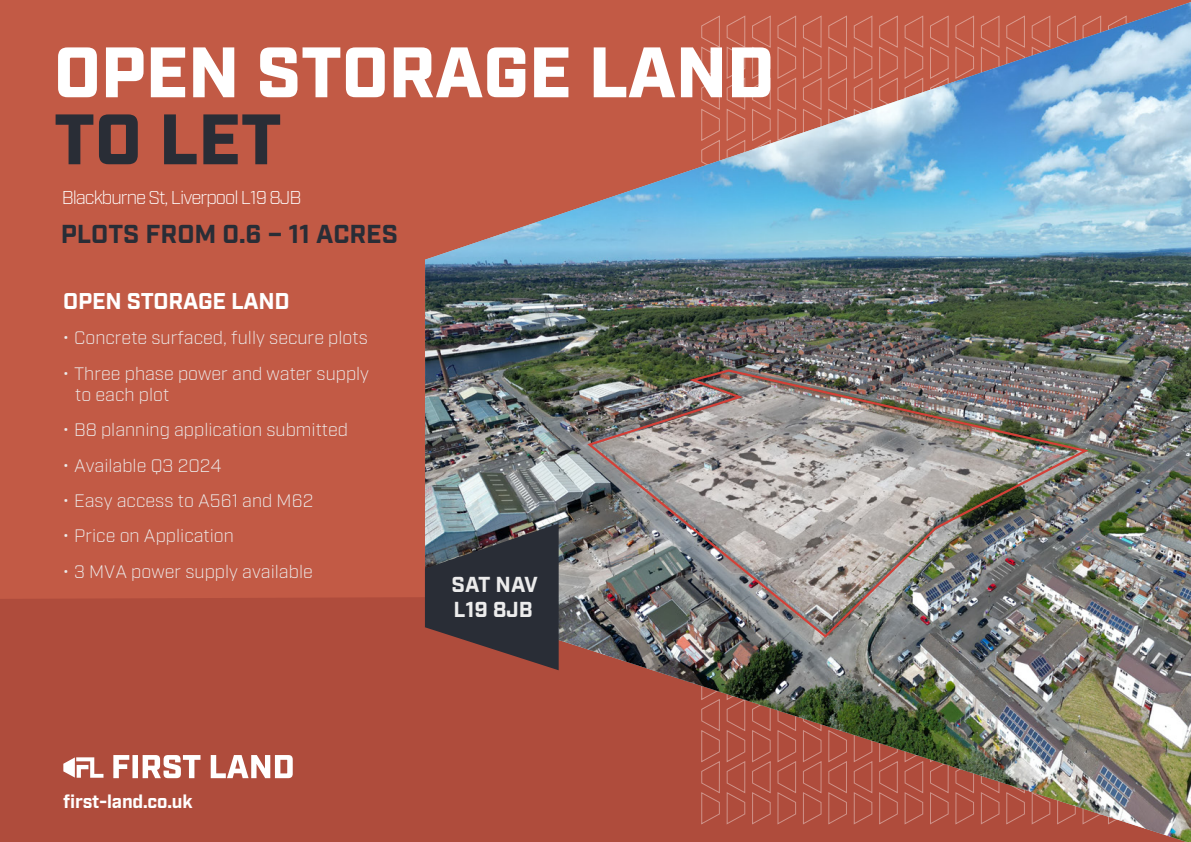
<style>
.page{position:relative;width:1191px;height:842px;background:#c25a45}
.page>*{position:absolute;margin:0;border:0;box-sizing:border-box;transform-origin:0 0}
.t1{font:900 71.2px "Industry";color:#fff}
.t2{font:900 71.2px "Industry";color:#292d36}
.t3{font:700 26px "Industry";letter-spacing:-.005em;color:#292d36}
.t4{font:700 22.8px "Industry";letter-spacing:-.01em;color:#fff}
.t5{font:700 21.7px "Industry";color:#ededed}
.t6{font:700 21.7px "Industry";letter-spacing:-.035em;color:#ececec}
.t7{font:300 18.6px "Industry";letter-spacing:-.055em;color:#fff}
.t8{font:700 18.5px "Industry";letter-spacing:-.01em;color:#fff}
.t9{font:300 18px/21.6px "Industry";color:#ededed}
</style>
<div class="page">
<div style="left:0;top:597px;width:425px;height:245px;background:#af4c3c"></div>
<svg style="left:63px;top:757px;width:40px;height:21px"></svg>
<svg style="left:113px;top:755px;width:180px;height:23px;background:#d9aaa3"></svg>
<img style="left:425px;top:2px;width:766px;height:840px">
<img style="left:586px;top:368px;width:505px;height:271px">
<svg style="left:425px;top:523px;width:133px;height:147px;background:#453b41"></svg>
<h1 class="t1" style="left:54px;top:30px;width:722px">OPEN STORAGE LAND</h1>
<h1 class="t2" style="left:54px;top:97px;width:229px">TO LET</h1>
<p class="t7" style="left:62px;top:187px;width:241px">Blackburne St, Liverpool L19 8JB</p>
<h2 class="t3" style="left:61px;top:218px;width:339px">PLOTS FROM 0.6 – 11 ACRES</h2>
<p class="t4" style="left:63px;top:287px;width:228px">OPEN STORAGE LAND</p>
<p class="t9" style="left:62px;top:327px;width:307px">• Concrete surfaced, fully secure plots</p>
<p class="t9" style="left:75px;top:363px;width:295px;text-indent:-13px">• Three phase power and water supply to each plot</p>
<p class="t9" style="left:62px;top:419px;width:287px">• B8 planning application submitted</p>
<p class="t9" style="left:62px;top:455px;width:161px">• Available Q3 2024</p>
<p class="t9" style="left:62px;top:490px;width:253px">• Easy access to A561 and M62</p>
<p class="t9" style="left:62px;top:525px;width:173px">• Price on Application</p>
<p class="t9" style="left:62px;top:561px;width:252px">• 3 MVA power supply available</p>
<p class="t8" style="left:63px;top:790px;width:131px">first-land.co.uk</p>
<p class="t6" style="left:451px;top:571px;width:88px">SAT NAV</p>
<p class="t5" style="left:453px;top:597px;width:81px">L19 8JB</p>
</div>
